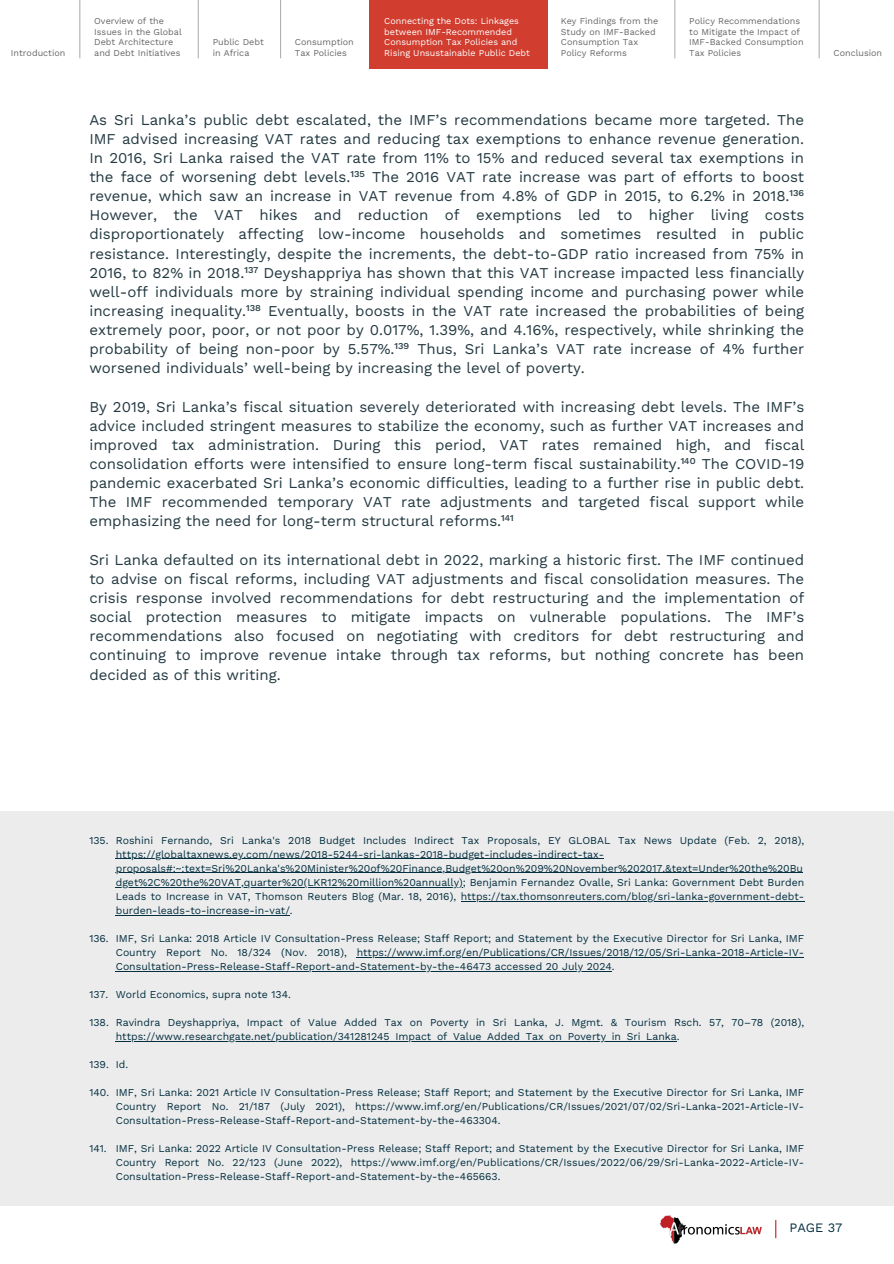
<style>
.page{position:relative;width:894px;height:1264px;background:#fff}
.page>*{position:absolute;margin:0;border:0;box-sizing:border-box;transform-origin:0 0}
.t1{font:15px/19.2px "Work Sans";color:#243a42;text-align:justify}
.t2{font:12.9px "Work Sans";color:#032f40}
.t3{font:10.5px/14px "Work Sans";color:#032f40}
.t4{font:9px/10.5px "Work Sans";color:#696868}
.t5{font:9px/10.5px "Work Sans";color:#fff}
</style>
<div class="page">
<img style="left:659px;top:1215px;width:103px;height:29px">
<svg style="left:775px;top:1220px;width:1px;height:18px"></svg>
<div style="left:0;top:811px;width:893px;height:394px;background:#ececec"></div>
<hr style="left:116px;top:858px;width:488px;height:1px;background:#032f40">
<hr style="left:116px;top:872px;width:686px;height:1px;background:#032f40">
<hr style="left:116px;top:886px;width:346px;height:1px;background:#032f40">
<hr style="left:460px;top:900px;width:344px;height:1px;background:#032f40">
<hr style="left:116px;top:914px;width:174px;height:1px;background:#032f40">
<hr style="left:356px;top:956px;width:448px;height:1px;background:#032f40">
<hr style="left:116px;top:970px;width:495px;height:1px;background:#032f40">
<hr style="left:116px;top:1040px;width:560px;height:1px;background:#032f40">
<hr style="left:79px;top:0;width:1px;height:58px;background:#696868">
<hr style="left:198px;top:0;width:1px;height:58px;background:#696868">
<hr style="left:280px;top:0;width:1px;height:58px;background:#696868">
<hr style="left:674px;top:0;width:1px;height:58px;background:#696868">
<div style="left:369px;top:0;width:178px;height:69px;background:#d13d2f"></div>
<hr style="left:818px;top:0;width:1px;height:58px;background:#696868">
<h3 class="t4" style="left:11px;top:48px;width:56px">Introduction</h3>
<h3 class="t4" style="left:94px;top:16px;width:89px">Overview of the<br>Issues in the Global<br>Debt Architecture and Debt Initiatives</h3>
<h3 class="t4" style="left:213px;top:37px;width:53px">Public Debt in Africa</h3>
<h3 class="t4" style="left:295px;top:37px;width:60px">Consumption<br>Tax Policies</h3>
<h3 class="t5" style="left:384px;top:16px;width:147px">Connecting the Dots: Linkages between IMF-Recommended<br>Consumption Tax Policies and<br>Rising Unsustainable Public Debt</h3>
<h3 class="t4" style="left:560px;top:16px;width:99px">Key Findings from the<br>Study on IMF-Backed<br>Consumption Tax<br>Policy Reforms</h3>
<h3 class="t4" style="left:689px;top:16px;width:116px">Policy Recommendations to Mitigate the Impact of<br>IMF-Backed Consumption<br>Tax Policies</h3>
<p class="t1" style="left:89px;top:110px;width:716px">As Sri Lanka’s public debt escalated, the IMF’s recommendations became more targeted. The IMF advised increasing VAT rates and reducing tax exemptions to enhance revenue generation.<br>In 2016, Sri Lanka raised the VAT rate from 11% to 15% and reduced several tax exemptions in the face of worsening debt levels.¹³⁵ The 2016 VAT rate increase was part of efforts to boost revenue, which saw an increase in VAT revenue from 4.8% of GDP in 2015, to 6.2% in 2018.¹³⁶<br>However, the VAT hikes and reduction of exemptions led to higher living costs disproportionately affecting low-income households and sometimes resulted in public resistance. Interestingly, despite the increments, the debt-to-GDP ratio increased from 75% in 2016, to 82% in 2018.¹³⁷ Deyshappriya has shown that this VAT increase impacted less financially well-off individuals more by straining individual spending income and purchasing power while increasing inequality.¹³⁸ Eventually, boosts in the VAT rate increased the probabilities of being extremely poor, poor, or not poor by 0.017%, 1.39%, and 4.16%, respectively, while shrinking the probability of being non-poor by 5.57%.¹³⁹ Thus, Sri Lanka’s VAT rate increase of 4% further worsened individuals’ well-being by increasing the level of poverty.</p>
<p class="t1" style="left:89px;top:397px;width:716px">By 2019, Sri Lanka’s fiscal situation severely deteriorated with increasing debt levels. The IMF’s advice included stringent measures to stabilize the economy, such as further VAT increases and improved tax administration. During this period, VAT rates remained high, and fiscal consolidation efforts were intensified to ensure long-term fiscal sustainability.¹⁴⁰ The COVID-19 pandemic exacerbated Sri Lanka’s economic difficulties, leading to a further rise in public debt.<br>The IMF recommended temporary VAT rate adjustments and targeted fiscal support while emphasizing the need for long-term structural reforms.¹⁴¹</p>
<p class="t1" style="left:89px;top:550px;width:716px">Sri Lanka defaulted on its international debt in 2022, marking a historic first. The IMF continued to advise on fiscal reforms, including VAT adjustments and fiscal consolidation measures. The crisis response involved recommendations for debt restructuring and the implementation of social protection measures to mitigate impacts on vulnerable populations. The IMF’s recommendations also focused on negotiating with creditors for debt restructuring and continuing to improve revenue intake through tax reforms, but nothing concrete has been decided as of this writing.</p>
<h3 class="t4" style="left:833px;top:48px;width:50px">Conclusion</h3>
<p class="t3" style="left:116px;top:833px;width:689px">Roshini Fernando, Sri Lanka's 2018 Budget Includes Indirect Tax Proposals, EY GLOBAL Tax News Update (Feb. 2, 2018),</p>
<p class="t3" style="left:116px;top:847px;width:489px">https://globaltaxnews.ey.com/news/2018-5244-sri-lankas-2018-budget-includes-indirect-tax-</p>
<p class="t3" style="left:116px;top:861px;width:688px">proposals#:~:text=Sri%20Lanka's%20Minister%20of%20Finance,Budget%20on%209%20November%202017.&amp;text=Under%20the%20Bu</p>
<p class="t3" style="left:116px;top:875px;width:689px">dget%2C%20the%20VAT,quarter%20(LKR12%20million%20annually); Benjamin Fernandez Ovalle, Sri Lanka: Government Debt Burden<br>Leads to Increase in VAT, Thomson Reuters Blog (Mar. 18, 2016), https://tax.thomsonreuters.com/blog/sri-lanka-government-debt-</p>
<p class="t3" style="left:116px;top:903px;width:178px">burden-leads-to-increase-in-vat/.</p>
<p class="t3" style="left:116px;top:931px;width:689px">IMF, Sri Lanka: 2018 Article IV Consultation-Press Release; Staff Report; and Statement by the Executive Director for Sri Lanka, IMF<br>Country Report No. 18/324 (Nov. 2018),</p>
<h1 class="t3" style="left:89px;top:833px;width:21px">135.</h1>
<h1 class="t3" style="left:89px;top:931px;width:21px">136.</h1>
<p class="t3" style="left:356px;top:945px;width:449px">https://www.imf.org/en/Publications/CR/Issues/2018/12/05/Sri-Lanka-2018-Article-IV-</p>
<p class="t3" style="left:116px;top:959px;width:500px">Consultation-Press-Release-Staff-Report-and-Statement-by-the-46473 accessed 20 July 2024.</p>
<p class="t3" style="left:116px;top:987px;width:176px">World Economics, supra note 134.</p>
<p class="t3" style="left:116px;top:1015px;width:689px">Ravindra Deyshappriya, Impact of Value Added Tax on Poverty in Sri Lanka, J. Mgmt. &amp; Tourism Rsch. 57, 70–78 (2018),</p>
<p class="t3" style="left:116px;top:1029px;width:565px">https://www.researchgate.net/publication/341281245_Impact_of_Value_Added_Tax_on_Poverty_in_Sri_Lanka.</p>
<p class="t3" style="left:116px;top:1057px;width:14px">Id.</p>
<p class="t3" style="left:116px;top:1085px;width:689px;text-align:justify">IMF, Sri Lanka: 2021 Article IV Consultation-Press Release; Staff Report; and Statement by the Executive Director for Sri Lanka, IMF Country Report No. 21/187 (July 2021), https://www.imf.org/en/Publications/CR/Issues/2021/07/02/Sri-Lanka-2021-Article-IV-Consultation-Press-Release-Staff-Report-and-Statement-by-the-463304.</p>
<h1 class="t3" style="left:116px;top:1141px;width:689px;text-align:justify">IMF, Sri Lanka: 2022 Article IV Consultation-Press Release; Staff Report; and Statement by the Executive Director for Sri Lanka, IMF Country Report No. 22/123 (June 2022), https://www.imf.org/en/Publications/CR/Issues/2022/06/29/Sri-Lanka-2022-Article-IV-Consultation-Press-Release-Staff-Report-and-Statement-by-the-465663.</h1>
<p class="t3" style="left:89px;top:987px;width:20px">137.</p>
<p class="t3" style="left:89px;top:1015px;width:21px">138.</p>
<h3 class="t3" style="left:89px;top:1057px;width:21px">139.</h3>
<h3 class="t3" style="left:89px;top:1085px;width:21px">140.</h3>
<h3 class="t3" style="left:89px;top:1141px;width:19px">141.</h3>
<p class="t2" style="left:789px;top:1219px;width:54px">PAGE 37</p>
</div>
